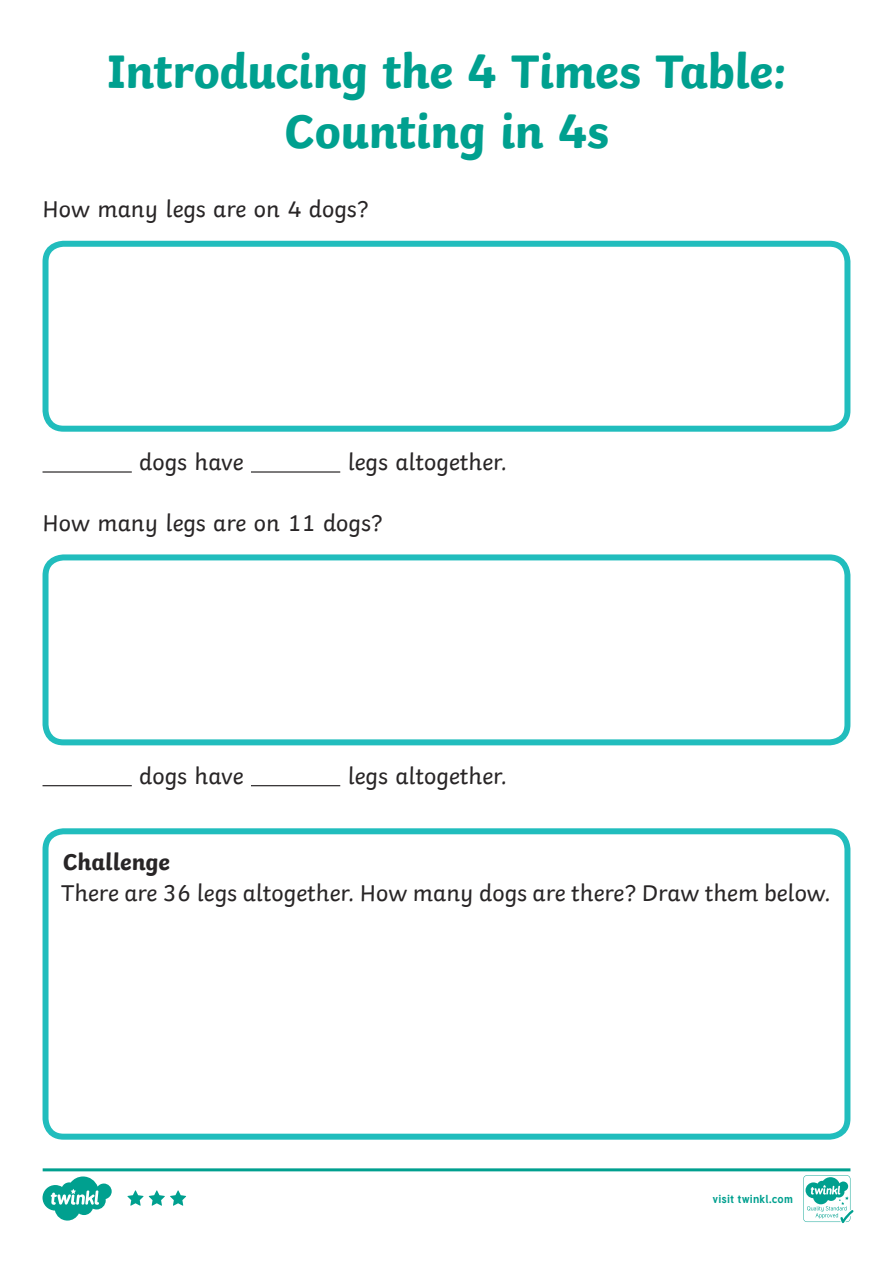
<style>
.page{position:relative;width:893px;height:1263px;background:#fff}
.page>*{position:absolute;margin:0;border:0;box-sizing:border-box;transform-origin:0 0}
.Heading_1{font:700 49.5px/59.4px "Twinkl";letter-spacing:-.01em;color:#00a08f;text-align:center}
.KS1_Body_Copy{font:24px "Twinkl";color:#282526}
.Heading_3{font:700 24px "Twinkl";color:#282526}
.t1{font:700 11.4px "Tuffy";letter-spacing:.015em;color:#00a08f}
</style>
<div class="page">
<div style="left:43px;top:241px;width:807px;height:191px;border:6px solid #21bdbd;border-radius:18px"></div>
<div style="left:43px;top:554px;width:807px;height:191px;border:6px solid #21bdbd;border-radius:18px"></div>
<div style="left:43px;top:828px;width:807px;height:312px;border:6px solid #21bdbd;border-radius:18px"></div>
<hr style="left:43px;top:471px;width:89px;height:2px;background:#282526">
<hr style="left:251px;top:471px;width:89px;height:2px;background:#282526">
<hr style="left:43px;top:785px;width:89px;height:1px;background:#282526">
<hr style="left:251px;top:785px;width:89px;height:1px;background:#282526">
<svg style="left:43px;top:1168px;width:810px;height:55px"></svg>
<p class="Heading_1" style="left:107px;top:37px;width:681px">Introducing the 4 Times Table:<br>Counting in 4s</p>
<p class="KS1_Body_Copy" style="left:43px;top:190px;width:328px">How many legs are on 4 dogs?</p>
<p class="KS1_Body_Copy" style="left:139px;top:444px;width:106px">dogs have</p>
<p class="KS1_Body_Copy" style="left:348px;top:444px;width:161px">legs altogether.</p>
<p class="KS1_Body_Copy" style="left:43px;top:504px;width:342px">How many legs are on 11 dogs?</p>
<p class="KS1_Body_Copy" style="left:139px;top:757px;width:106px">dogs have</p>
<p class="KS1_Body_Copy" style="left:348px;top:757px;width:161px">legs altogether.</p>
<p class="Heading_3" style="left:63px;top:842px;width:109px">Challenge</p>
<p class="KS1_Body_Copy" style="left:61px;top:875px;width:771px">There are 36 legs altogether. How many dogs are there? Draw them below.</p>
<p class="t1" style="left:712px;top:1190px;width:82px">visit twinkl.com</p>
</div>
